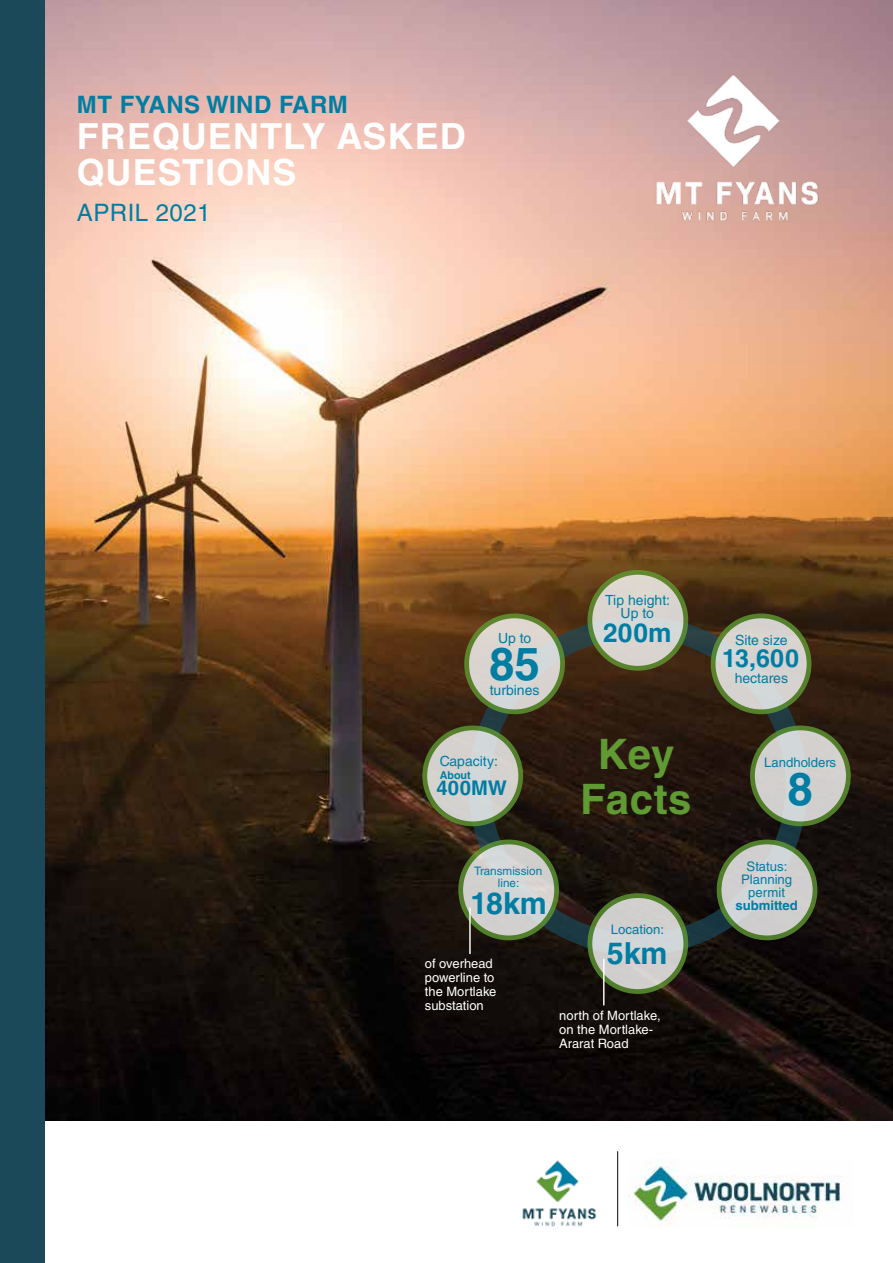
<style>
.page{position:relative;width:893px;height:1263px;background:#fff}
.page>*{position:absolute;margin:0;border:0;box-sizing:border-box;transform-origin:0 0}
.t1{font:700 45.75px "Helvetica LT Std";color:#007da3}
.t2{font:700 42px/45.3px "Helvetica LT Std";letter-spacing:.01em;color:#609a33;text-align:center}
.t3{font:700 36px/36px "Helvetica LT Std";letter-spacing:.03em;color:#fff}
.t4{font:700 30.3px "Helvetica LT Std";color:#007da3}
.t5{font:700 26.25px "Helvetica LT Std";color:#007da3}
.t6{font:700 25.05px "Helvetica LT Std";color:#007da3}
.t7{font:700 24px "Helvetica LT Std";letter-spacing:.02em;color:#007da3}
.t8{font:24px "Helvetica LT Std";letter-spacing:.02em;color:#007da3}
.t9{font:700 20.25px "Helvetica LT Std";color:#007da3}
.t10{font:13.95px/13.2px "Helvetica LT Std";color:#007da3;text-align:center}
.t11{font:13.2px/13.2px "Helvetica LT Std";color:#007da3;text-align:center}
.t12{font:700 13.2px "Helvetica LT Std";color:#007da3}
.t13{font:12.9px/14px "Helvetica LT Std";color:#fff}
.t14{font:11.7px/11.7px "Helvetica LT Std";color:#007da3;text-align:center}
.t15{font:700 10.8px "Helvetica LT Std";color:#007da3}
</style>
<div class="page">
<img style="left:45px;top:0;width:848px;height:1120px">
<div style="left:0;top:0;width:45px;height:1263px;background:#1b495a"></div>
<img style="left:633px;top:1163px;width:209px;height:63px">
<img style="left:522px;top:1160px;width:75px;height:67px">
<hr style="left:617px;top:1151px;width:1px;height:75px;background:#000">
<img style="left:622px;top:69px;width:229px;height:173px">
<svg style="left:461px;top:842px;width:96px;height:96px;background:#cacdc7"></svg>
<div style="left:458px;top:839px;width:101px;height:101px;border:5px solid #609a33;border-radius:50%"></div>
<svg style="left:590px;top:896px;width:96px;height:95px;background:#c9ccc8"></svg>
<div style="left:587px;top:893px;width:101px;height:101px;border:5px solid #609a33;border-radius:50%"></div>
<svg style="left:425px;top:728px;width:96px;height:96px;background:#cbcdc7"></svg>
<div style="left:422px;top:725px;width:101px;height:101px;border:5px solid #609a33;border-radius:50%"></div>
<svg style="left:719px;top:842px;width:96px;height:96px;background:#c8ccc7"></svg>
<div style="left:717px;top:839px;width:100px;height:101px;border:5px solid #609a33;border-radius:50%"></div>
<svg style="left:752px;top:728px;width:96px;height:96px;background:#caccc7"></svg>
<div style="left:750px;top:725px;width:101px;height:101px;border:5px solid #609a33;border-radius:50%"></div>
<svg style="left:590px;top:572px;width:96px;height:96px;background:#d1d1c7"></svg>
<div style="left:587px;top:570px;width:101px;height:101px;border:5px solid #609a33;border-radius:50%"></div>
<svg style="left:713px;top:616px;width:96px;height:96px;background:#cecfc7"></svg>
<div style="left:711px;top:613px;width:100px;height:101px;border:5px solid #609a33;border-radius:50%"></div>
<svg style="left:467px;top:616px;width:96px;height:96px;background:#d0d0c7"></svg>
<div style="left:464px;top:613px;width:101px;height:101px;border:5px solid #609a33;border-radius:50%"></div>
<hr style="left:469px;top:907px;width:2px;height:47px;background:#fff">
<hr style="left:603px;top:959px;width:1px;height:46px;background:#fff">
<h3 class="t7" style="left:77px;top:90px;width:272px">MT FYANS WIND FARM</h3>
<h3 class="t3" style="left:77px;top:118px;width:390px">FREQUENTLY ASKED<br>QUESTIONS</h3>
<h3 class="t8" style="left:77px;top:199px;width:135px">APRIL 2021</h3>
<p class="t10" style="left:498px;top:631px;width:35px">Up to</p>
<h1 class="t1" style="left:489px;top:636px;width:52px">85</h1>
<p class="t10" style="left:490px;top:684px;width:51px">turbines</p>
<p class="t10" style="left:440px;top:754px;width:60px">Capacity:</p>
<p class="t15" style="left:440px;top:768px;width:33px">About</p>
<h3 class="t9" style="left:437px;top:775px;width:72px">400MW</h3>
<p class="t10" style="left:605px;top:593px;width:67px">Tip height:<br>Up to</p>
<h3 class="t5" style="left:603px;top:617px;width:70px">200m</h3>
<h2 class="t2" style="left:580px;top:731px;width:113px">Key<br>Facts</h2>
<p class="t14" style="left:474px;top:865px;width:69px">Transmission line:</p>
<h3 class="t4" style="left:470px;top:885px;width:78px">18km</h3>
<p class="t13" style="left:425px;top:956px;width:73px">of overhead powerline to the Mortlake substation</p>
<p class="t11" style="left:611px;top:923px;width:55px">Location:</p>
<h3 class="t4" style="left:607px;top:935px;width:62px">5km</h3>
<p class="t13" style="left:559px;top:1008px;width:103px">north of Mortlake, on the Mortlake-<br>Ararat Road</p>
<p class="t10" style="left:735px;top:633px;width:54px">Site size</p>
<h3 class="t6" style="left:722px;top:643px;width:78px">13,600</h3>
<p class="t10" style="left:735px;top:672px;width:55px">hectares</p>
<p class="t11" style="left:764px;top:756px;width:74px">Landholders</p>
<h1 class="t1" style="left:787px;top:761px;width:27px">8</h1>
<p class="t11" style="left:741px;top:859px;width:53px">Status:<br>Planning permit</p>
<p class="t12" style="left:735px;top:897px;width:64px">submitted</p>
</div>
